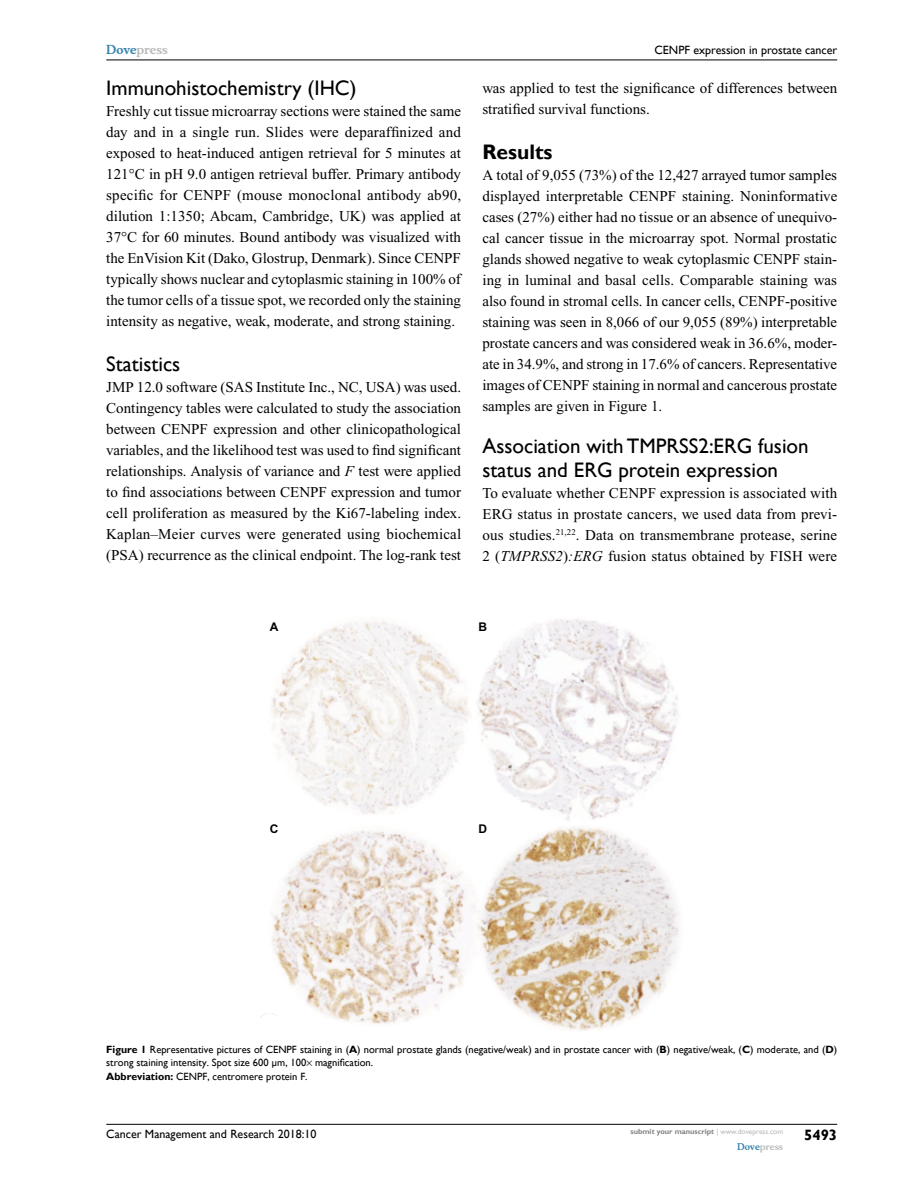
<style>
.page{position:relative;width:918px;height:1188px;background:#fff}
.page>*{position:absolute;margin:0;border:0;box-sizing:border-box;transform-origin:0 0}
.t1{font:21px/24px "Gill Sans";color:#000}
.t2{font:700 21px "Gill Sans";color:#000}
.t3{font:15px/21px "Times New Roman";color:#000;text-align:justify}
.t4{font:700 15px "Gill Sans";color:#000}
.t5{font:12px "Gill Sans";color:#000}
.t6{font:700 12px "Musee";color:#b8babc}
.t7{font:700 12px "Arial";color:#000}
.t8{font:10.5px/13.5px "Gill Sans";color:#000}
.t9{font:700 9px "Musee";color:#b8babc}
.t10{font:700 7.5px "Gill Sans";color:#808285}
.s1{color:#3785ad}
.s2{font-style:italic}
.s3{font-weight:700}
.s4{font-weight:400;color:#b8babc}
</style>
<div class="page">
<hr style="left:106px;top:1124px;width:731px;height:1px;background:#000">
<hr style="left:106px;top:60px;width:731px;height:1px;background:#000">
<img style="left:260px;top:619px;width:419px;height:412px">
<p class="t6" style="left:106px;top:43px;width:63px"><span class="s1">Dove</span>press</p>
<h1 class="t1" style="left:106px;top:77px;width:252px">Immunohistochemistry (IHC)</h1>
<p class="t3" style="left:106px;top:101px;width:356px">Freshly cut tissue microarray sections were stained the same day and in a single run. Slides were deparaffinized and exposed to heat-induced antigen retrieval for 5 minutes at 121°C in pH 9.0 antigen retrieval buffer. Primary antibody specific for CENPF (mouse monoclonal antibody ab90, dilution 1:1350; Abcam, Cambridge, UK) was applied at 37°C for 60 minutes. Bound antibody was visualized with the EnVision Kit (Dako, Glostrup, Denmark). Since CENPF typically shows nuclear and cytoplasmic staining in 100% of the tumor cells of a tissue spot, we recorded only the staining intensity as negative, weak, moderate, and strong staining.</p>
<h1 class="t1" style="left:106px;top:353px;width:76px">Statistics</h1>
<p class="t3" style="left:106px;top:377px;width:357px">JMP 12.0 software (SAS Institute Inc., NC, USA) was used.<br>Contingency tables were calculated to study the association between CENPF expression and other clinicopathological variables, and the likelihood test was used to find significant relationships. Analysis of variance and <span class="s2">F</span> test were applied to find associations between CENPF expression and tumor cell proliferation as measured by the Ki67-labeling index.<br>Kaplan–Meier curves were generated using biochemical (PSA) recurrence as the clinical endpoint. The log-rank test</p>
<p class="t5" style="left:654px;top:43px;width:184px">CEN PF expression in prostate cancer</p>
<p class="t3" style="left:482px;top:77px;width:356px">was applied to test the significance of differences between stratified survival functions.</p>
<h1 class="t2" style="left:482px;top:139px;width:72px">Results</h1>
<p class="t3" style="left:482px;top:164px;width:356px">A total of 9,055 (73%) of the 12,427 arrayed tumor samples displayed interpretable CENPF staining. Noninformative cases (27%) either had no tissue or an absence of unequivo&shy;cal cancer tissue in the microarray spot. Normal prostatic glands showed negative to weak cytoplasmic CENPF stain&shy;ing in luminal and basal cells. Comparable staining was also found in stromal cells. In cancer cells, CENPF-positive staining was seen in 8,066 of our 9,055 (89%) interpretable prostate cancers and was considered weak in 36.6%, moder&shy;ate in 34.9%, and strong in 17.6% of cancers. Representative images of CENPF staining in normal and cancerous prostate samples are given in Figure 1.</p>
<h1 class="t1" style="left:482px;top:434px;width:328px">Association with TMPRSS2:ERG fusion status and ERG protein expression</h1>
<p class="t3" style="left:482px;top:482px;width:356px">To evaluate whether CENPF expression is associated with ERG status in prostate cancers, we used data from previ&shy;ous studies.<sup>21,22</sup>. Data on transmembrane protease, serine 2 (<span class="s2">TMPRSS2</span>)<span class="s2">:ERG</span> fusion status obtained by FISH were</p>
<p class="t7" style="left:270px;top:618px;width:10px">A</p>
<p class="t7" style="left:478px;top:618px;width:10px">B</p>
<p class="t7" style="left:270px;top:820px;width:10px">C</p>
<p class="t7" style="left:479px;top:820px;width:10px">D</p>
<p class="t8" style="left:106px;top:1042px;width:732px"><span class="s3">Figure 1</span> Representative pictures of CEN PF staining in (<span class="s3">A</span>) normal prostate glands (negative/weak) and in prostate cancer with (<span class="s3">B</span>) negative/weak, (<span class="s3">C</span>) moderate, and (<span class="s3">D</span>) strong staining intensity. Spot size 600 µm, 100 magnification.<br><span class="s3">Abbreviation:</span> CEN PF, centromere protein F.</p>
<p class="t5" style="left:106px;top:1127px;width:212px">Cancer Management and Research 2018:10</p>
<p class="t10" style="left:631px;top:1127px;width:154px">submit your manuscript <span class="s4">| www.dovepress.com</span></p>
<p class="t9" style="left:737px;top:1141px;width:48px"><span class="s1">Dove</span>press</p>
<p class="t4" style="left:804px;top:1126px;width:35px">5493</p>
</div>
